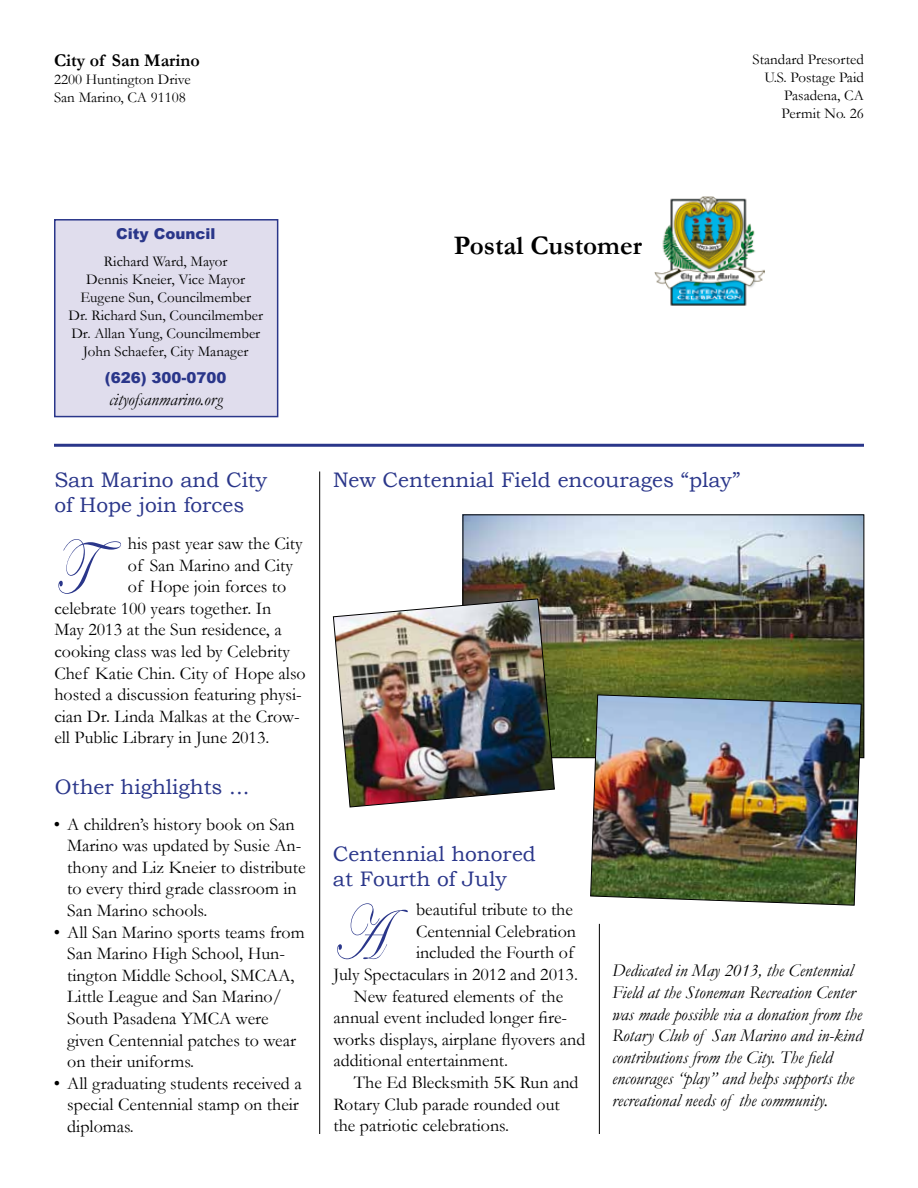
<style>
.page{position:relative;width:918px;height:1188px;background:#fff}
.page>*{position:absolute;margin:0;border:0;box-sizing:border-box;transform-origin:0 0}
.t1{font:79.2px "Edwardian Script ITC";color:#2a368a;scale:.68 1}
.t2{font:700 27px "Garamond";color:#000}
.t3{font:21px/25.2px "Bookman Old Style";color:#2a368a}
.t4{font:18px/21.6px "Garamond";color:#000}
.t5{font:italic 18px/21.6px "Garamond";color:#000}
.t6{font:700 18px "Garamond";color:#000}
.t7{font:15px/18px "Garamond";color:#000}
.t8{font:900 15px "Arial";color:#2a368a}
</style>
<div class="page">
<div style="left:54px;top:219px;width:224px;height:198px;background:#e0dded;border:2px solid #2a368a"></div>
<hr style="left:54px;top:444px;width:810px;height:3px;background:#2a368a">
<img style="left:654px;top:196px;width:110px;height:110px">
<hr style="left:319px;top:472px;width:1px;height:662px;background:#000">
<img style="left:465px;top:516px;width:397px;height:240px">
<img style="left:333px;top:598px;width:222px;height:210px">
<img style="left:590px;top:694px;width:272px;height:212px">
<hr style="left:599px;top:924px;width:1px;height:210px;background:#000">
<p class="t6" style="left:54px;top:49px;width:147px">City of San Marino</p>
<p class="t7" style="left:54px;top:70px;width:138px">2200 Huntington Drive<br>San Marino, CA 91108</p>
<p class="t7" style="left:753px;top:50px;width:113px;text-align:right">Standard Presorted<br>U.S. Postage Paid<br>Pasadena, CA<br>Permit No. 26</p>
<p class="t8" style="left:116px;top:223px;width:101px">City Council</p>
<p class="t7" style="left:68px;top:252px;width:196px;text-align:center">Richard Ward, Mayor<br>Dennis Kneier, Vice Mayor<br>Eugene Sun, Councilmember<br>Dr. Richard Sun, Councilmember<br>Dr. Allan Yung, Councilmember<br>John Schaefer, City Manager</p>
<p class="t8" style="left:105px;top:367px;width:123px">(626) 300-0700</p>
<p class="t5" style="left:109px;top:388px;width:115px">cityofsanmarino.org</p>
<p class="t3" style="left:54px;top:467px;width:214px">San Marino and City of Hope join forces</p>
<p class="t4" style="left:128px;top:532px;width:176px">his past year saw the City</p>
<p class="t4" style="left:128px;top:554px;width:167px">of San Marino and City</p>
<p class="t4" style="left:128px;top:576px;width:160px">of Hope join forces to</p>
<p class="t4" style="left:54px;top:597px;width:219px">celebrate 100 years together. In</p>
<p class="t4" style="left:54px;top:619px;width:229px">May 2013 at the Sun residence, a</p>
<p class="t4" style="left:54px;top:640px;width:237px">cooking class was led by Celebrity</p>
<p class="t4" style="left:54px;top:662px;width:253px">Chef Katie Chin. City of Hope also</p>
<p class="t4" style="left:54px;top:684px;width:249px">hosted a discussion featuring physi-</p>
<p class="t4" style="left:54px;top:705px;width:247px">cian Dr. Linda Malkas at the Crow-</p>
<p class="t4" style="left:54px;top:727px;width:217px">ell Public Library in June 2013.</p>
<h1 class="t1" style="left:54px;top:525px;width:48px">T</h1>
<p class="t3" style="left:55px;top:774px;width:196px">Other highlights ...</p>
<p class="t4" style="left:67px;top:813px;width:240px;text-indent:-14px">• A children’s history book on San<br>Marino was updated by Susie An&shy;thony and Liz Kneier to distribute to every third grade classroom in<br>San Marino schools.</p>
<p class="t4" style="left:67px;top:921px;width:239px;text-indent:-14px">• All San Marino sports teams from<br>San Marino High School, Hun&shy;tington Middle School, SMCAA,<br>Little League and San Marino/<br>South Pasadena YMCA were given Centennial patches to wear on their uniforms.</p>
<p class="t4" style="left:67px;top:1072px;width:236px;text-indent:-14px">• All graduating students received a special Centennial stamp on their diplomas.</p>
<h2 class="t2" style="left:454px;top:229px;width:190px">Postal Customer</h2>
<p class="t3" style="left:333px;top:467px;width:409px">New Centennial Field encourages “play”</p>
<p class="t3" style="left:333px;top:841px;width:205px">Centennial honored at Fourth of July</p>
<h1 class="t1" style="left:332px;top:890px;width:74px">A</h1>
<p class="t4" style="left:416px;top:899px;width:158px">beautiful tribute to the</p>
<p class="t4" style="left:416px;top:920px;width:162px">Centennial Celebration</p>
<p class="t4" style="left:416px;top:942px;width:159px">included the Fourth of</p>
<p class="t4" style="left:334px;top:963px;width:246px">July Spectaculars in 2012 and 2013.</p>
<p class="t4" style="left:354px;top:985px;width:211px">New featured elements of the</p>
<p class="t4" style="left:334px;top:1007px;width:235px">annual event included longer fire-</p>
<p class="t4" style="left:334px;top:1028px;width:253px">works displays, airplane flyovers and</p>
<p class="t4" style="left:334px;top:1050px;width:176px">additional entertainment.</p>
<p class="t4" style="left:354px;top:1071px;width:226px">The Ed Blecksmith 5K Run and</p>
<p class="t4" style="left:334px;top:1093px;width:228px">Rotary Club parade rounded out</p>
<p class="t4" style="left:334px;top:1115px;width:177px">the patriotic celebrations.</p>
<p class="t5" style="left:612px;top:960px;width:252px">Dedicated in May 2013, the Centennial Field at the Stoneman Recreation Center was made possible via a donation from the Rotary Club of San Marino and in-kind contributions from the City. The field encourages “play” and helps supports the recreational needs of the community.</p>
</div>
